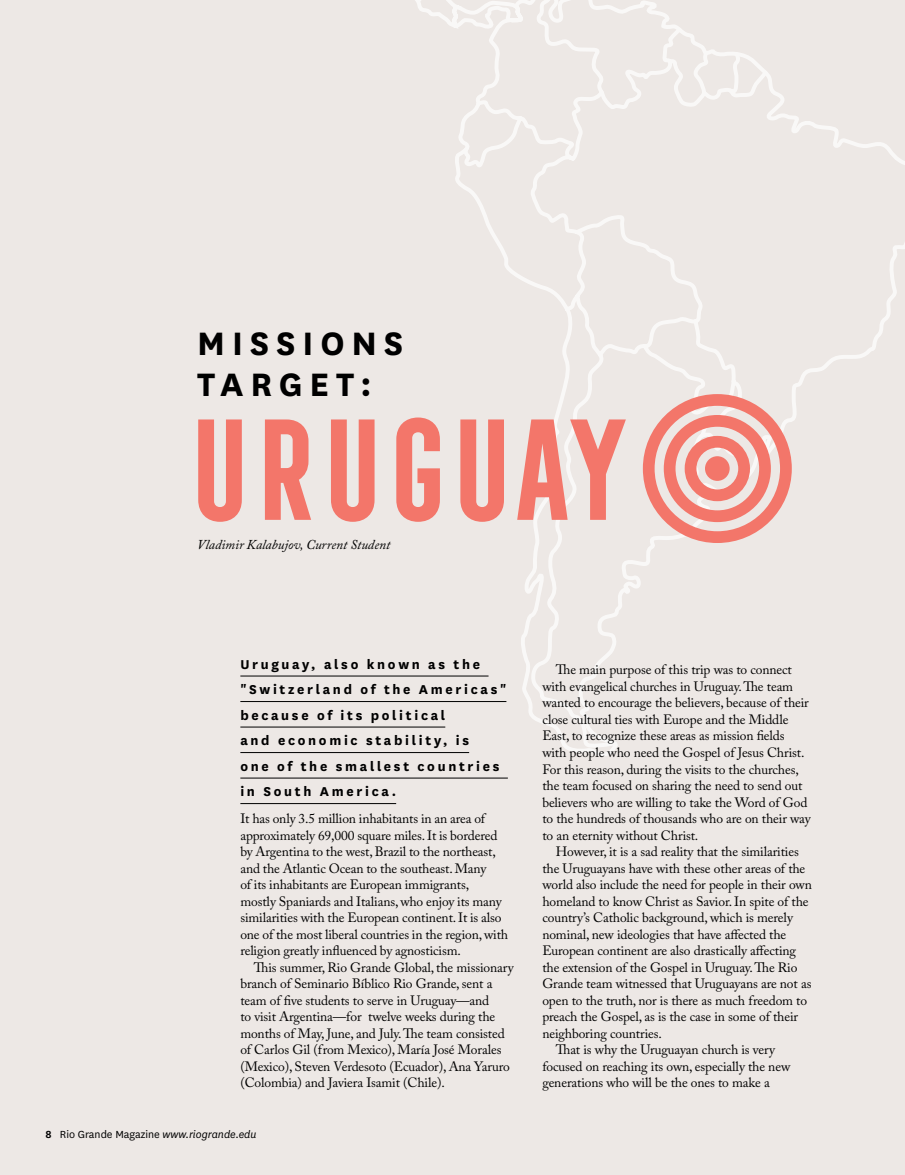
<style>
.page{position:relative;width:905px;height:1175px;background:#fff}
.page>*{position:absolute;margin:0;border:0;box-sizing:border-box;transform-origin:0 0}
.t1{font:700 132px "Frontage Condensed";letter-spacing:-.085em;color:#f3766a}
.t2{font:700 37.95px/41px "National";letter-spacing:.18em;color:#000}
.t3{font:700 15px/25.5px "National";letter-spacing:.18em;color:#000}
.t4{font:13.5px/16.5px "Adobe Caslon Pro";letter-spacing:-.01em;color:#000}
.t5{font:italic 13.5px "Adobe Caslon Pro";color:#000}
.t6{font:12px "National";color:#000}
.s1{font-weight:600}
.s2{font-style:italic}
</style>
<div class="page">
<div style="left:0;top:0;width:904px;height:1174px;background:#ede8e5"></div>
<svg style="left:240px;top:0;width:664px;height:756px"></svg>
<svg style="left:240px;top:0;width:269px;height:5px"></svg>
<div style="left:684px;top:436px;width:66px;height:65px;border:12px solid #f3766a;border-radius:50%"></div>
<div style="left:663px;top:415px;width:107px;height:107px;border:12px solid #f3766a;border-radius:50%"></div>
<div style="left:643px;top:394px;width:148px;height:149px;border:12px solid #f3766a;border-radius:50%"></div>
<div style="left:705px;top:456px;width:24px;height:25px;background:#f3766a;border-radius:50%"></div>
<hr style="left:240px;top:675px;width:248px;height:1px;background:#000">
<hr style="left:240px;top:701px;width:266px;height:1px;background:#000">
<hr style="left:240px;top:726px;width:205px;height:1px;background:#000">
<hr style="left:240px;top:752px;width:229px;height:1px;background:#000">
<hr style="left:240px;top:777px;width:268px;height:1px;background:#000">
<hr style="left:240px;top:803px;width:156px;height:1px;background:#000">
<h2 class="t2" style="left:197px;top:320px;width:208px">MISSIONS<br>TARGET:</h2>
<h1 class="t1" style="left:178px;top:395px;width:453px">URUGUAY</h1>
<p class="t5" style="left:197px;top:536px;width:195px">Vladimir Kalabujov, Current Student</p>
<p class="t3" style="left:240px;top:650px;width:267px">Uruguay, also known as the "Switzerland of the Americas" because of its political<br>and economic stability, is<br>one of the smallest countries in South America.</p>
<p class="t4" style="left:240px;top:810px;width:269px">It has only 3.5 million inhabitants in an area of approximately 69,000 square miles. It is bordered by Argentina to the west, Brazil to the northeast, and the Atlantic Ocean to the southeast. Many<br>of its inhabitants are European immigrants,<br>mostly Spaniards and Italians, who enjoy its many similarities with the European continent. It is also one of the most liberal countries in the region, with religion greatly influenced by agnosticism.</p>
<p class="t4" style="left:240px;top:958px;width:275px;text-indent:14px">This summer, Rio Grande Global, the missionary branch of Seminario Bíblico Rio Grande, sent a team of five students to serve in Uruguay—and<br>to visit Argentina—for twelve weeks during the months of May, June, and July. The team consisted of Carlos Gil (from Mexico), María José Morales (Mexico), Steven Verdesoto (Ecuador), Ana Yaruro (Colombia) and Javiera Isamit (Chile).</p>
<p class="t6" style="left:46px;top:1126px;width:212px"><span class="s1">8</span> Rio Grande Magazine <span class="s2">www.riogrande.edu</span></p>
<p class="t4" style="left:542px;top:661px;width:270px;text-indent:14px">The main purpose of this trip was to connect with evangelical churches in Uruguay. The team wanted to encourage the believers, because of their close cultural ties with Europe and the Middle East, to recognize these areas as mission fields with people who need the Gospel of Jesus Christ.<br>For this reason, during the visits to the churches, the team focused on sharing the need to send out believers who are willing to take the Word of God to the hundreds of thousands who are on their way to an eternity without Christ.</p>
<p class="t4" style="left:556px;top:843px;width:244px">However, it is a sad reality that the similarities</p>
<p class="t4" style="left:542px;top:859px;width:264px">the Uruguayans have with these other areas of the</p>
<p class="t4" style="left:542px;top:876px;width:271px">world also include the need for people in their own</p>
<p class="t4" style="left:542px;top:892px;width:268px">homeland to know Christ as Savior. In spite of the</p>
<p class="t4" style="left:542px;top:909px;width:252px">country’s Catholic background, which is merely</p>
<p class="t4" style="left:542px;top:925px;width:245px">nominal, new ideologies that have affected the</p>
<p class="t4" style="left:542px;top:942px;width:255px">European continent are also drastically affecting</p>
<p class="t4" style="left:542px;top:958px;width:256px">the extension of the Gospel in Uruguay. The Rio</p>
<p class="t4" style="left:542px;top:975px;width:270px">Grande team witnessed that Uruguayans are not as</p>
<p class="t4" style="left:542px;top:991px;width:266px">open to the truth, nor is there as much freedom to</p>
<p class="t4" style="left:542px;top:1008px;width:257px">preach the Gospel, as is the case in some of their</p>
<p class="t4" style="left:542px;top:1024px;width:121px">neighboring countries.</p>
<p class="t4" style="left:556px;top:1041px;width:221px">That is why the Uruguayan church is very</p>
<p class="t4" style="left:542px;top:1057px;width:249px">focused on reaching its own, especially the new</p>
<p class="t4" style="left:542px;top:1074px;width:229px">generations who will be the ones to make a</p>
</div>
